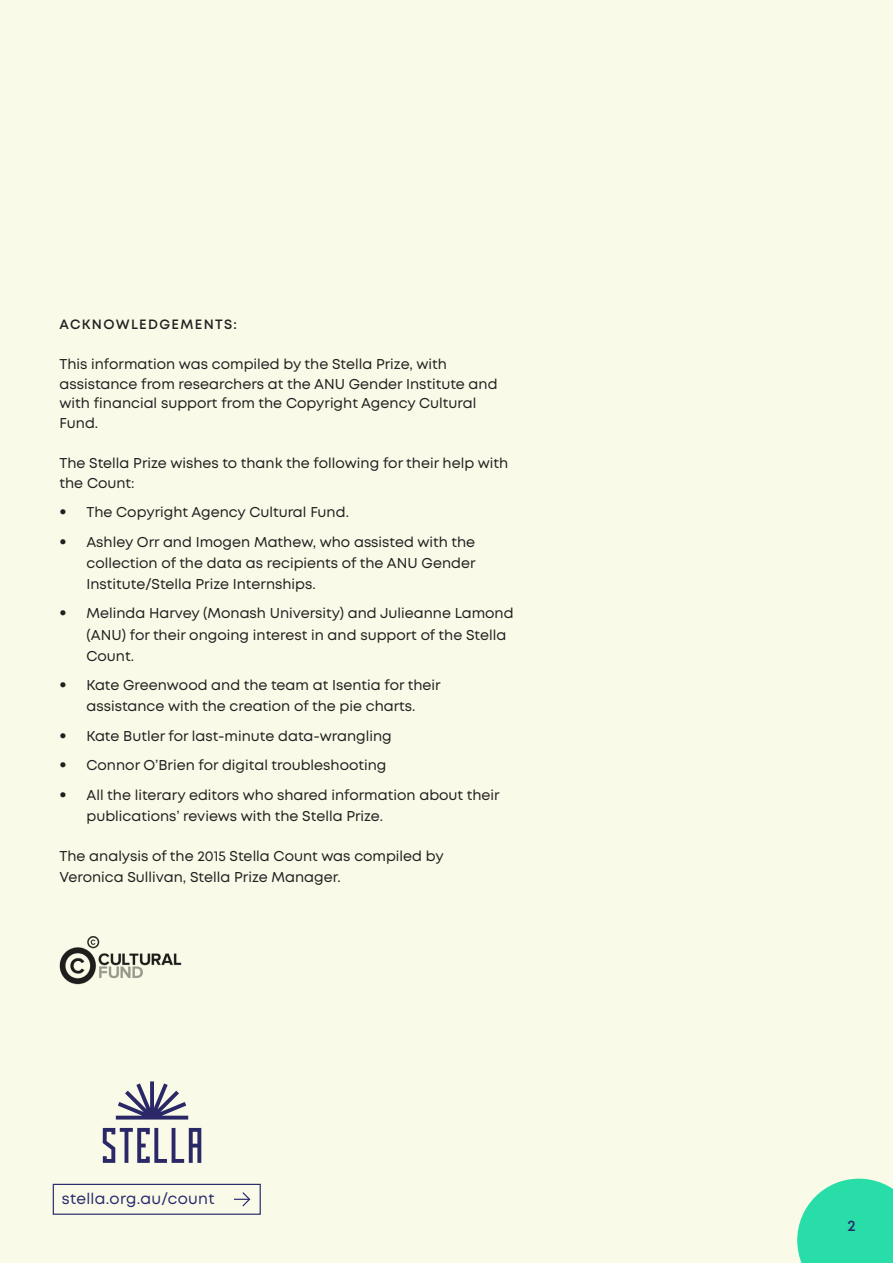
<style>
.page{position:relative;width:893px;height:1263px;background:#fafae8}
.page>*{position:absolute;margin:0;border:0;box-sizing:border-box;transform-origin:0 0}
.t1{font:15.45px "Mont";letter-spacing:.02em;color:#282a6e}
.t2{font:600 15.45px "Mont";color:#282a6e}
.t3{font:14.25px/21px "Mont";color:#231f20}
.t4{font:600 13.5px "Mont";letter-spacing:.1em;color:#231f20}
.s1{font-family:"Helvetica";font-weight:300}
</style>
<div class="page">
<svg style="left:797px;top:1179px;width:96px;height:84px;background:#42e0af"></svg>
<div style="left:53px;top:1184px;width:208px;height:31px;border:1px solid #282a6e"></div>
<svg style="left:234px;top:1192px;width:17px;height:15px"></svg>
<svg style="left:116px;top:1081px;width:72px;height:38px"></svg>
<svg style="left:103px;top:1128px;width:98px;height:35px"></svg>
<img style="left:59px;top:936px;width:123px;height:49px">
<p class="t4" style="left:60px;top:315px;width:179px">ACKNOWLEDGEMENTS:</p>
<p class="t3" style="left:60px;top:355px;width:440px;line-height:19.5px">This information was compiled by the Stella Prize, with assistance from researchers at the ANU Gender Institute and with financial support from the Copyright Agency Cultural Fund.</p>
<p class="t3" style="left:60px;top:454px;width:450px;line-height:19.5px">The Stella Prize wishes to thank the following for their help with the Count:</p>
<p class="t3" style="left:60px;top:502px;width:291px"><span class="s1">•</span> The Copyright Agency Cultural Fund.</p>
<p class="t3" style="left:87px;top:532px;width:390px;text-align:justify;text-indent:-27px"><span class="s1">•</span> Ashley Orr and Imogen Mathew, who assisted with the collection of the data as recipients of the ANU Gender Institute/Stella Prize Internships.</p>
<p class="t3" style="left:87px;top:603px;width:429px;text-indent:-27px"><span class="s1">•</span> Melinda Harvey (Monash University) and Julieanne Lamond (ANU) for their ongoing interest in and support of the Stella<br>Count.</p>
<p class="t3" style="left:60px;top:675px;width:383px;text-align:center"><span class="s1">•</span> Kate Greenwood and the team at Isentia for their assistance with the creation of the pie charts.</p>
<p class="t3" style="left:60px;top:725px;width:334px"><span class="s1">•</span> Kate Butler for last-minute data-wrangling</p>
<p class="t3" style="left:60px;top:755px;width:328px"><span class="s1">•</span> Connor O’Brien for digital troubleshooting</p>
<p class="t3" style="left:87px;top:784px;width:415px;text-indent:-27px"><span class="s1">•</span> All the literary editors who shared information about their publications’ reviews with the Stella Prize.</p>
<p class="t3" style="left:60px;top:846px;width:386px">The analysis of the 2015 Stella Count was compiled by<br>Veronica Sullivan, Stella Prize Manager.</p>
<p class="t1" style="left:62px;top:1188px;width:154px">stella.org.au/count</p>
<p class="t2" style="left:848px;top:1215px;width:10px">2</p>
</div>
